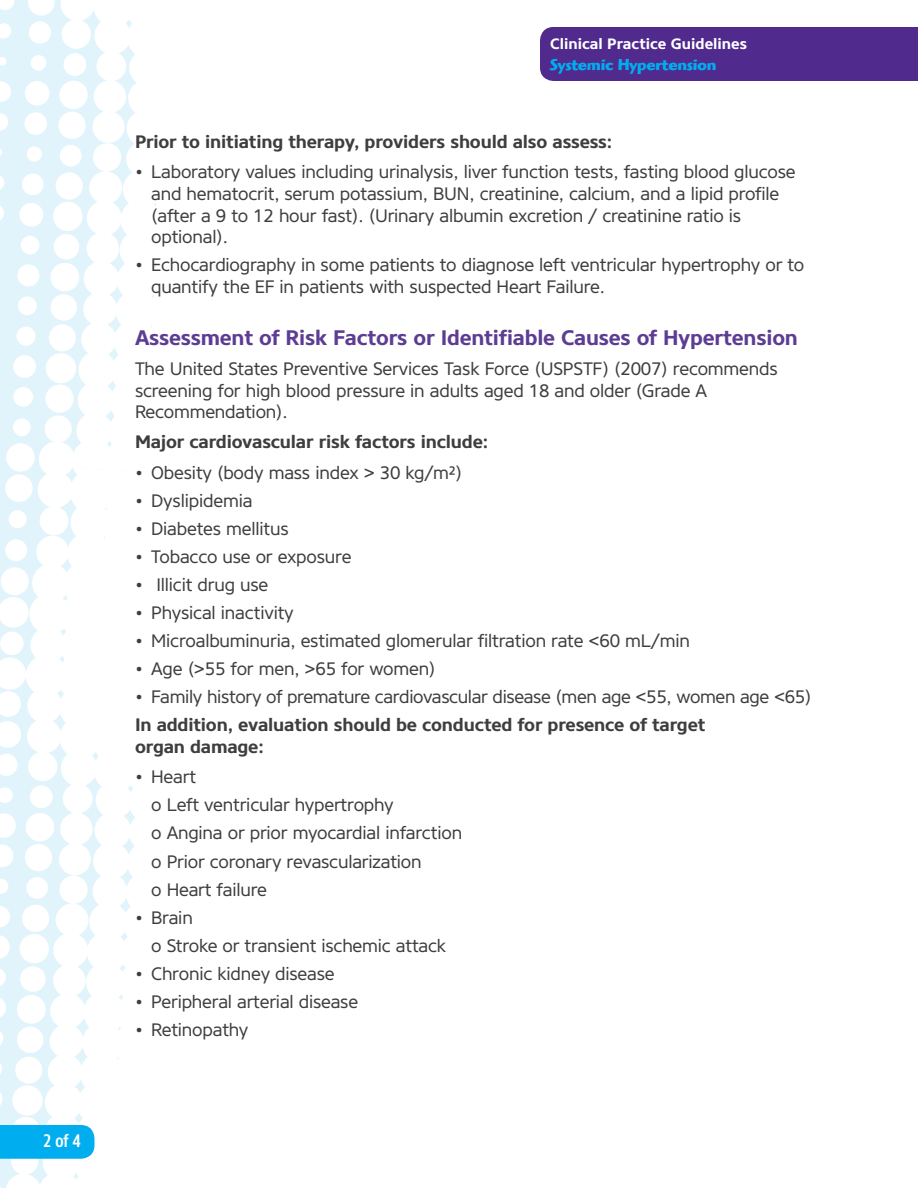
<style>
.page{position:relative;width:918px;height:1188px;background:#fff}
.page>*{position:absolute;margin:0;border:0;box-sizing:border-box;transform-origin:0 0}
.head{font:700 21px "Core Sans N65";letter-spacing:-.01em;color:#5d3c94}
.bullets{font:18px/21.6px "Core Sans N45";letter-spacing:-.01em;color:#3e3e3f}
.Body{font:700 18px/21.6px "Core Sans N65";letter-spacing:-.01em;color:#3e3e3f}
.Body-2{font:18px/21.6px "Core Sans N45";letter-spacing:-.01em;color:#3e3e3f}
.t1{font:500 18px "Core Sans N57 Cn";color:#fff}
.t2{font:700 16.5px "Highlander";letter-spacing:-.01em;color:#00aeef}
.t3{font:700 15px "Core Sans N65";color:#fff}
</style>
<div class="page">
<svg style="left:0;top:0;width:156px;height:464px"></svg>
<svg style="left:0;top:464px;width:135px;height:723px"></svg>
<div style="left:6px;top:443px;width:29px;height:29px;background:#fff;border-radius:50%"></div>
<svg style="left:39px;top:441px;width:117px;height:47px"></svg>
<div style="left:540px;top:27px;width:378px;height:54px;background:#502b8d"></div>
<div style="left:0;top:1125px;width:94px;height:34px;background:#00aeef"></div>
<p class="t1" style="left:43px;top:1129px;width:39px">2 of 4</p>
<p class="t3" style="left:550px;top:34px;width:198px">Clinical Practice Guidelines</p>
<p class="t2" style="left:550px;top:55px;width:168px">Systemic Hypertension</p>
<p class="Body" style="left:135px;top:131px;width:479px">Prior to initiating therapy, providers should also assess:</p>
<p class="bullets" style="left:151px;top:161px;width:646px;text-indent:-16px">• Laboratory values including urinalysis, liver function tests, fasting blood glucose and hematocrit, serum potassium, BUN, creatinine, calcium, and a lipid profile (after a 9 to 12 hour fast). (Urinary albumin excretion / creatinine ratio is optional).</p>
<p class="bullets" style="left:151px;top:254px;width:655px;text-indent:-16px">• Echocardiography in some patients to diagnose left ventricular hypertrophy or to quantify the EF in patients with suspected Heart Failure.</p>
<p class="head" style="left:135px;top:324px;width:664px">Assessment of Risk Factors or Identifiable Causes of Hypertension</p>
<p class="Body-2" style="left:135px;top:358px;width:644px">The United States Preventive Services Task Force (USPSTF) (2007) recommends screening for high blood pressure in adults aged 18 and older (Grade A<br>Recommendation).</p>
<p class="Body" style="left:135px;top:431px;width:355px">Major cardiovascular risk factors include:</p>
<p class="bullets" style="left:135px;top:462px;width:329px">• Obesity (body mass index &gt; 30 kg/m²)</p>
<p class="bullets" style="left:135px;top:490px;width:119px">• Dyslipidemia</p>
<p class="bullets" style="left:135px;top:518px;width:155px">• Diabetes mellitus</p>
<p class="bullets" style="left:135px;top:546px;width:218px">• Tobacco use or exposure</p>
<p class="bullets" style="left:135px;top:574px;width:135px">• Illicit drug use</p>
<p class="bullets" style="left:135px;top:602px;width:160px">• Physical inactivity</p>
<p class="bullets" style="left:135px;top:630px;width:556px">• Microalbuminuria, estimated glomerular filtration rate &lt;60 mL/min</p>
<p class="bullets" style="left:135px;top:658px;width:302px">• Age (&gt;55 for men, &gt;65 for women)</p>
<p class="bullets" style="left:135px;top:686px;width:678px">• Family history of premature cardiovascular disease (men age &lt;55, women age &lt;65)</p>
<p class="Body" style="left:135px;top:714px;width:572px">In addition, evaluation should be conducted for presence of target organ damage:</p>
<p class="bullets" style="left:135px;top:766px;width:63px">• Heart</p>
<p class="bullets" style="left:151px;top:794px;width:244px">o Left ventricular hypertrophy</p>
<p class="bullets" style="left:151px;top:822px;width:313px">o Angina or prior myocardial infarction</p>
<p class="bullets" style="left:151px;top:851px;width:272px">o Prior coronary revascularization</p>
<p class="bullets" style="left:151px;top:879px;width:117px">o Heart failure</p>
<p class="bullets" style="left:135px;top:907px;width:59px">• Brain</p>
<p class="bullets" style="left:151px;top:935px;width:297px">o Stroke or transient ischemic attack</p>
<p class="bullets" style="left:135px;top:963px;width:201px">• Chronic kidney disease</p>
<p class="bullets" style="left:135px;top:991px;width:225px">• Peripheral arterial disease</p>
<p class="bullets" style="left:135px;top:1019px;width:115px">• Retinopathy</p>
</div>
